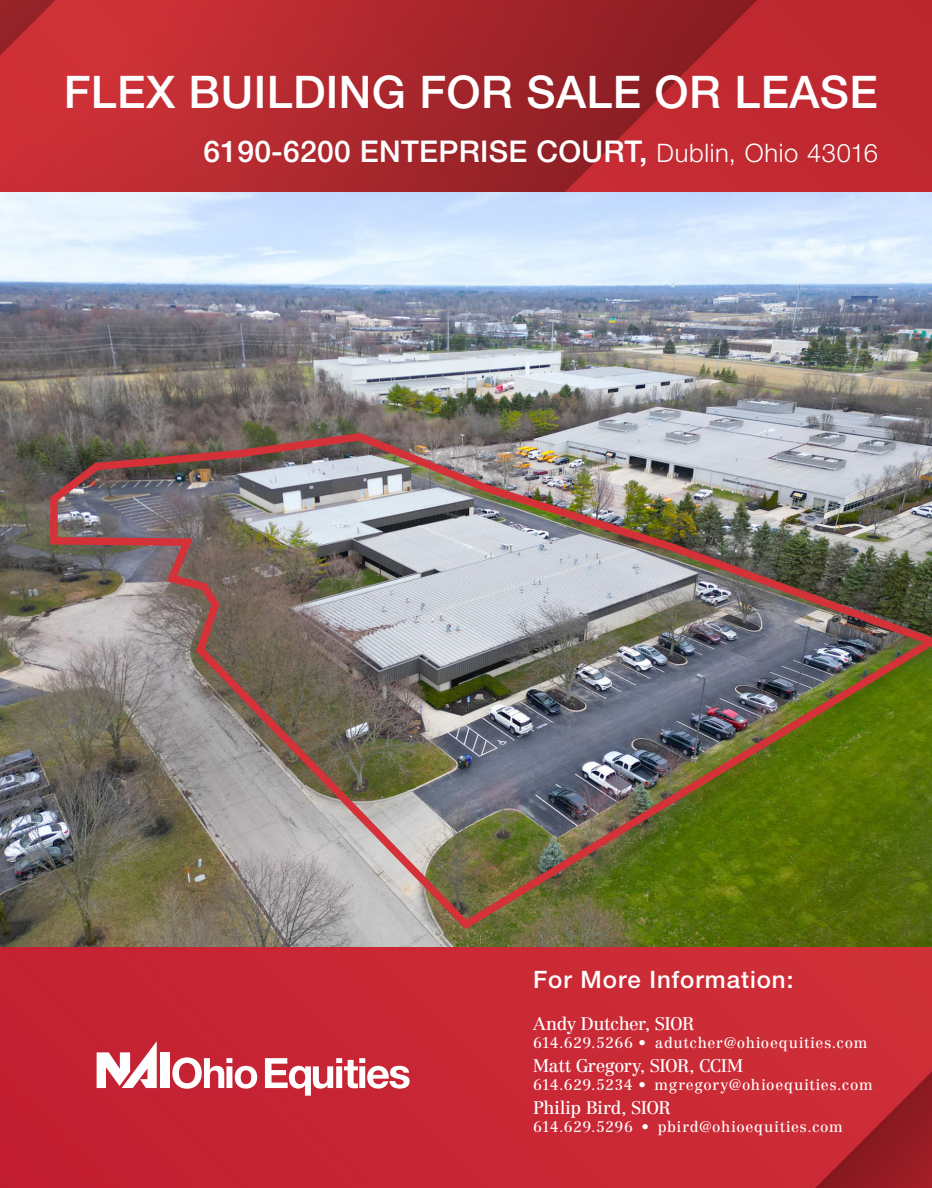
<style>
.page{position:relative;width:932px;height:1188px;background:#fff}
.page>*{position:absolute;margin:0;border:0;box-sizing:border-box;transform-origin:0 0}
.Helvetica_Condensed_20_pt-All_Caps{font:500 45px "Helvetica Neue LT Std";letter-spacing:.01em;color:#fff}
.Helvetica_Condensed_20_pt-All_Caps-2{font:500 30px "Helvetica Neue LT Std";letter-spacing:.01em;color:#fff}
.Helvetica_Medium_-_Grey_-_16_Pt{font:500 24px "Helvetica Neue LT Std";letter-spacing:.04em;color:#fff}
.Agent_Name{font:18px "Centennial LT Std";letter-spacing:-.03em;color:#fff}
.Contact_Info{font:15px "Centennial LT Std";letter-spacing:.04em;color:#fff}
.s1{font-weight:300;font-size:25.5px}
</style>
<div class="page">
<img style="left:0;top:0;width:932px;height:1188px">
<img style="left:0;top:192px;width:932px;height:754px">
<div style="left:160px;top:1052px;width:9px;height:36px;background:#fff"></div>
<svg style="left:97px;top:1041px;width:60px;height:47px"></svg>
<svg style="left:172px;top:1057px;width:85px;height:32px"></svg>
<svg style="left:265px;top:1058px;width:144px;height:38px"></svg>
<img style="left:46px;top:428px;width:886px;height:506px">
<p class="Helvetica_Condensed_20_pt-All_Caps" style="left:64px;top:65px;width:815px">FLEX BUILDING FOR SALE OR LEASE</p>
<p class="Helvetica_Condensed_20_pt-All_Caps-2" style="left:203px;top:133px;width:676px">6190-6200 ENTEPRISE COURT, <span class="s1">Dublin, Ohio 43016</span></p>
<p class="Helvetica_Medium_-_Grey_-_16_Pt" style="left:533px;top:965px;width:262px">For More Information:</p>
<p class="Agent_Name" style="left:533px;top:1013px;width:163px">Andy Dutcher, SIOR</p>
<p class="Contact_Info" style="left:533px;top:1033px;width:336px">614.629.5266 • adutcher@ohioequities.com</p>
<p class="Agent_Name" style="left:533px;top:1055px;width:212px">Matt Gregory, SIOR, CCIM</p>
<p class="Contact_Info" style="left:533px;top:1075px;width:341px">614.629.5234 • mgregory@ohioequities.com</p>
<p class="Agent_Name" style="left:533px;top:1097px;width:139px">Philip Bird, SIOR</p>
<p class="Contact_Info" style="left:533px;top:1117px;width:311px">614.629.5296 • pbird@ohioequities.com</p>
</div>
